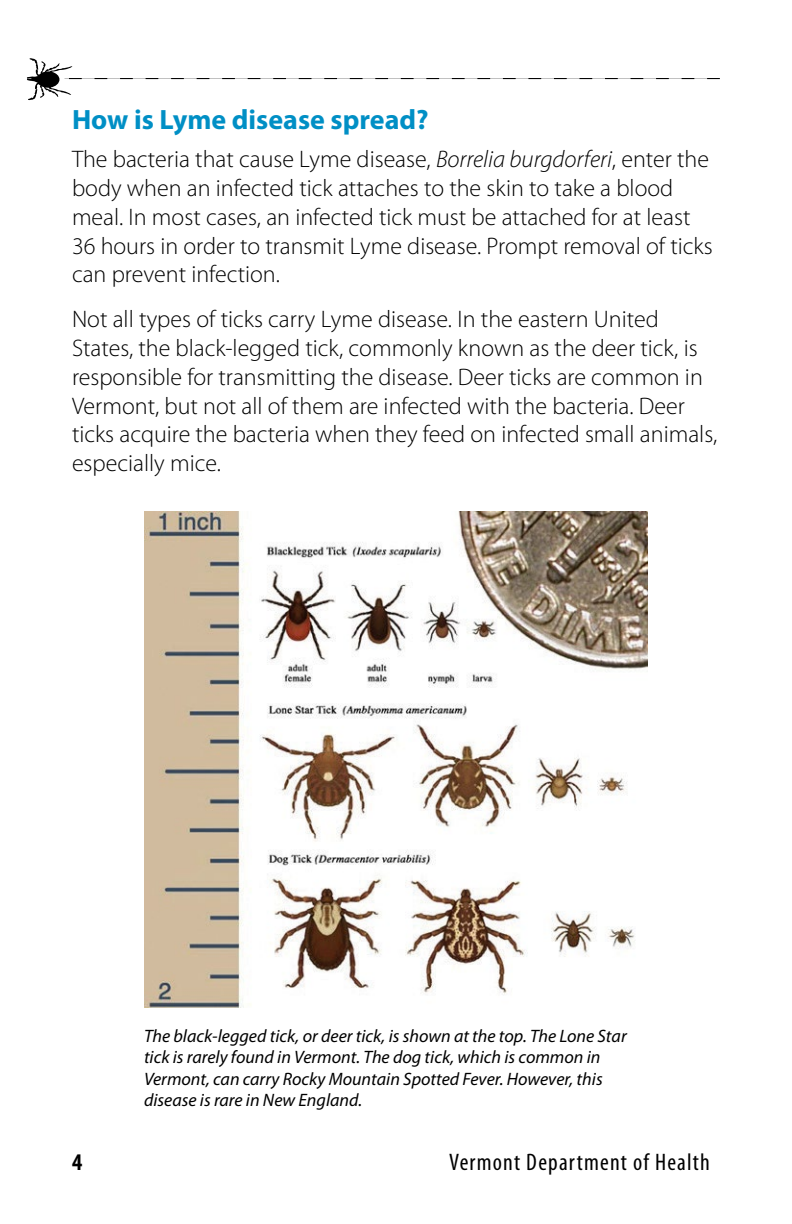
<style>
.page{position:relative;width:792px;height:1224px;background:#fff}
.page>*{position:absolute;margin:0;border:0;box-sizing:border-box;transform-origin:0 0}
.t1{font:700 28px "Myriad Pro";color:#008fc5}
.t2{font:300 24px/28.8px "Myriad Pro";color:#000}
.t3{font:condensed 24px "Myriad Pro";letter-spacing:.05em;color:#000}
.t4{font:700 condensed 24px "Myriad Pro";color:#000}
.t5{font:italic 18px/21.6px "Myriad Pro";color:#000}
.s1{font-style:italic}
</style>
<div class="page">
<svg style="left:27px;top:58px;width:693px;height:42px"></svg>
<img style="left:144px;top:511px;width:504px;height:497px">
<p class="t1" style="left:72px;top:101px;width:358px">How is Lyme disease spread?</p>
<p class="t2" style="left:72px;top:145px;width:642px">The bacteria that cause Lyme disease, <span class="s1">Borrelia burgdorferi</span>, enter the body when an infected tick attaches to the skin to take a blood meal. In most cases, an infected tick must be attached for at least 36 hours in order to transmit Lyme disease. Prompt removal of ticks can prevent infection.</p>
<p class="t2" style="left:72px;top:305px;width:647px">Not all types of ticks carry Lyme disease. In the eastern United States, the black-legged tick, commonly known as the deer tick, is responsible for transmitting the disease. Deer ticks are common in Vermont, but not all of them are infected with the bacteria. Deer ticks acquire the bacteria when they feed on infected small animals, especially mice.</p>
<p class="t5" style="left:144px;top:1024px;width:484px">The black-legged tick, or deer tick, is shown at the top. The Lone Star tick is rarely found in Vermont. The dog tick, which is common in Vermont, can carry Rocky Mountain Spotted Fever. However, this disease is rare in New England.</p>
<p class="t4" style="left:72px;top:1147px;width:12px">4</p>
<p class="t3" style="left:449px;top:1148px;width:262px">Vermont Department of Health</p>
</div>
